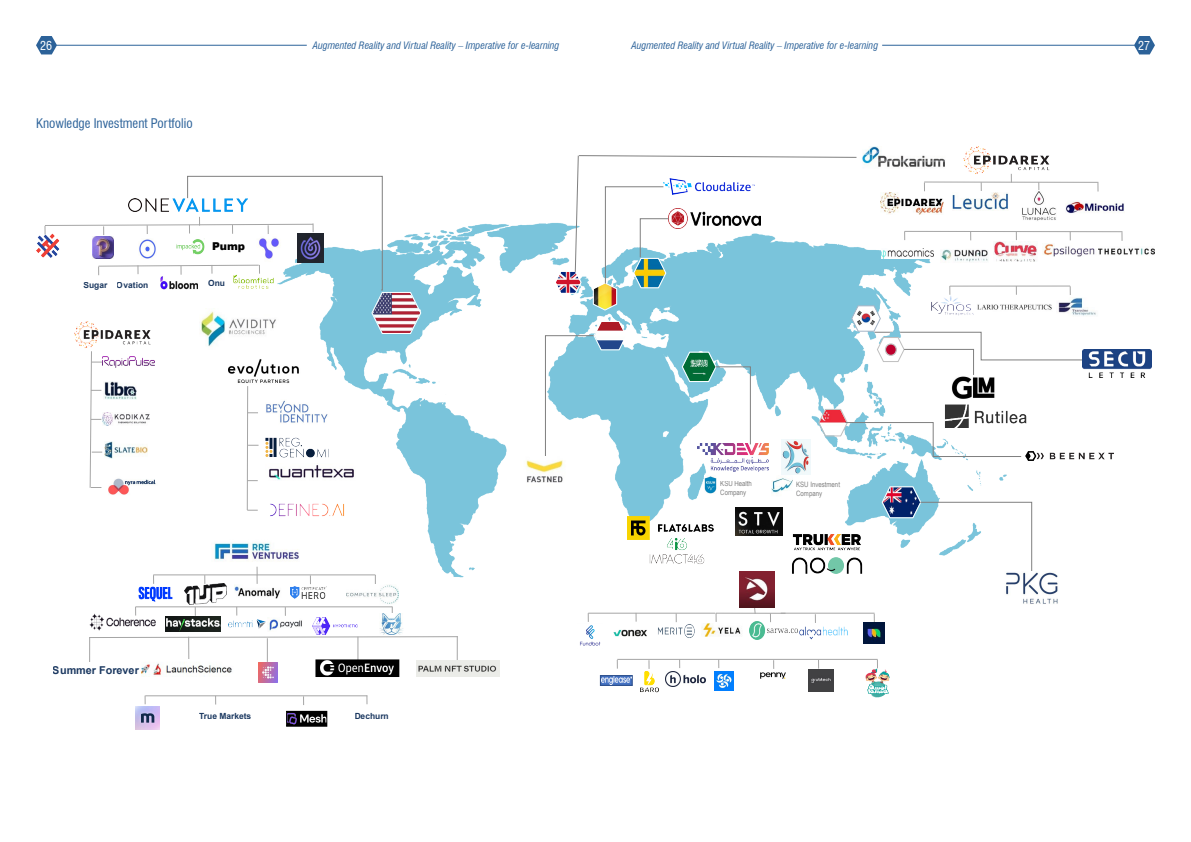
<style>
.page{position:relative;width:1191px;height:842px;background:#fff}
.page>*{position:absolute;margin:0;border:0;box-sizing:border-box;transform-origin:0 0}
.t1{font:condensed 13px "Swiss 721 BT";color:#2c6299}
.t2{font:condensed 12px "Swiss 721 BT";color:#fff}
.t3{font:700 10.8px "Arial";color:#1c3961}
.t4{font:900 10.8px "Arial";color:#000}
.t5{font:italic condensed 10px "Swiss 721 BT";color:#2c6299}
.t6{font:700 8.4px "Arial";color:#1c3961}
.t7{font:7.4px/8.7px "Arial Narrow";color:#7f7f7f}
</style>
<div class="page">
<svg style="left:36px;top:36px;width:21px;height:18px"></svg>
<hr style="left:56px;top:45px;width:251px;height:1px;background:#2c6299">
<svg style="left:1134px;top:36px;width:21px;height:18px"></svg>
<hr style="left:882px;top:45px;width:252px;height:1px;background:#2c6299">
<div style="left:316px;top:660px;width:83px;height:16px;background:#000"></div>
<div style="left:315px;top:659px;width:84px;height:18px;border:1px solid #000"></div>
<img style="left:274px;top:223px;width:733px;height:361px">
<img style="left:863px;top:146px;width:17px;height:9px">
<img style="left:520px;top:456px;width:48px;height:40px">
<svg style="left:881px;top:486px;width:152px;height:87px"></svg>
<img style="left:205px;top:334px;width:73px;height:16px">
<img style="left:771px;top:476px;width:22px;height:20px">
<img style="left:791px;top:534px;width:72px;height:16px">
<img style="left:704px;top:475px;width:12px;height:18px">
<hr style="left:716px;top:613px;width:69px;height:1px;background:#a5a5a5">
<hr style="left:780px;top:613px;width:94px;height:1px;background:#a5a5a5">
<hr style="left:588px;top:613px;width:127px;height:1px;background:#a5a5a5">
<hr style="left:617px;top:659px;width:260px;height:1px;background:#a5a5a5">
<img style="left:863px;top:623px;width:21px;height:20px">
<img style="left:799px;top:626px;width:49px;height:14px">
<img style="left:750px;top:622px;width:48px;height:18px">
<img style="left:702px;top:623px;width:39px;height:13px">
<img style="left:658px;top:624px;width:37px;height:14px">
<img style="left:865px;top:668px;width:24px;height:30px">
<img style="left:808px;top:669px;width:26px;height:22px">
<img style="left:761px;top:672px;width:24px;height:7px">
<img style="left:665px;top:671px;width:40px;height:15px">
<img style="left:714px;top:671px;width:19px;height:19px">
<img style="left:640px;top:672px;width:18px;height:21px">
<div style="left:600px;top:675px;width:33px;height:11px;border:1px solid #2f528f"></div>
<img style="left:601px;top:677px;width:30px;height:8px">
<img style="left:735px;top:508px;width:47px;height:28px">
<img style="left:228px;top:358px;width:74px;height:28px">
<img style="left:266px;top:399px;width:63px;height:25px">
<img style="left:36px;top:235px;width:8px;height:22px">
<img style="left:965px;top:146px;width:25px;height:9px">
<img style="left:1123px;top:248px;width:32px;height:7px">
<img style="left:74px;top:334px;width:77px;height:14px">
<img style="left:104px;top:442px;width:44px;height:17px">
<img style="left:104px;top:381px;width:32px;height:19px">
<img style="left:102px;top:356px;width:52px;height:12px">
<img style="left:102px;top:412px;width:47px;height:14px">
<svg style="left:90px;top:351px;width:12px;height:137px"></svg>
<img style="left:108px;top:478px;width:48px;height:17px">
<img style="left:214px;top:538px;width:87px;height:25px">
<hr style="left:153px;top:575px;width:222px;height:1px;background:#a5a5a5">
<svg style="left:257px;top:567px;width:1px;height:17px"></svg>
<hr style="left:136px;top:606px;width:256px;height:1px;background:#a5a5a5">
<img style="left:234px;top:585px;width:47px;height:14px">
<img style="left:290px;top:587px;width:36px;height:12px">
<img style="left:90px;top:611px;width:66px;height:20px">
<img style="left:269px;top:619px;width:33px;height:12px">
<img style="left:312px;top:617px;width:46px;height:17px">
<img style="left:228px;top:619px;width:37px;height:10px">
<img style="left:166px;top:616px;width:54px;height:15px">
<img style="left:141px;top:666px;width:91px;height:10px">
<img style="left:416px;top:660px;width:84px;height:16px">
<img style="left:138px;top:583px;width:35px;height:19px">
<img style="left:185px;top:584px;width:42px;height:20px">
<img style="left:1005px;top:571px;width:53px;height:33px">
<svg style="left:753px;top:607px;width:3px;height:7px"></svg>
<img style="left:269px;top:464px;width:86px;height:16px">
<svg style="left:89px;top:636px;width:369px;height:30px"></svg>
<img style="left:320px;top:661px;width:73px;height:14px">
<img style="left:380px;top:614px;width:23px;height:21px">
<img style="left:739px;top:571px;width:36px;height:36px">
<img style="left:265px;top:429px;width:64px;height:38px">
<img style="left:627px;top:516px;width:86px;height:23px">
<img style="left:698px;top:458px;width:70px;height:14px">
<img style="left:781px;top:556px;width:94px;height:20px">
<img style="left:638px;top:523px;width:78px;height:55px">
<img style="left:1026px;top:458px;width:86px;height:3px">
<svg style="left:545px;top:155px;width:578px;height:303px"></svg>
<img style="left:1082px;top:349px;width:69px;height:29px">
<hr style="left:145px;top:695px;width:222px;height:1px;background:#a5a5a5">
<svg style="left:247px;top:385px;width:11px;height:126px"></svg>
<img style="left:270px;top:480px;width:93px;height:58px">
<img style="left:613px;top:629px;width:34px;height:8px">
<img style="left:580px;top:625px;width:21px;height:21px">
<svg style="left:44px;top:176px;width:378px;height:158px"></svg>
<div style="left:108px;top:277px;width:46px;height:17px;background:#fff"></div>
<div style="left:70px;top:277px;width:46px;height:17px;background:#fff"></div>
<div style="left:198px;top:274px;width:35px;height:17px;background:#fff"></div>
<img style="left:782px;top:439px;width:29px;height:36px">
<img style="left:258px;top:663px;width:20px;height:19px">
<img style="left:347px;top:585px;width:51px;height:19px">
<img style="left:136px;top:706px;width:23px;height:24px">
<img style="left:288px;top:713px;width:37px;height:11px">
<div style="left:286px;top:711px;width:41px;height:15px;border:1px solid #000"></div>
<p class="t2" style="left:40px;top:38px;width:13px">26</p>
<p class="t5" style="left:313px;top:39px;width:248px">Augmented Reality and Virtual Reality – Imperative for e-learning</p>
<p class="t5" style="left:631px;top:39px;width:248px">Augmented Reality and Virtual Reality – Imperative for e-learning</p>
<p class="t2" style="left:1138px;top:38px;width:13px">27</p>
<p class="t1" style="left:36px;top:115px;width:158px">Knowledge Investment Portfolio</p>
<p class="t4" style="left:212px;top:238px;width:35px">Pump</p>
<p class="t6" style="left:83px;top:279px;width:67px">Sugar Ovation</p>
<p class="t6" style="left:208px;top:277px;width:18px">Onu</p>
<p class="t3" style="left:53px;top:662px;width:88px">Summer Forever</p>
<p class="t6" style="left:199px;top:710px;width:54px">True Markets</p>
<p class="t6" style="left:354px;top:710px;width:36px">Dechurn</p>
<p class="t7" style="left:720px;top:479px;width:33px">KSU Health<br>Company</p>
<p class="t7" style="left:796px;top:480px;width:45px">KSU Investment<br>Company</p>
</div>
